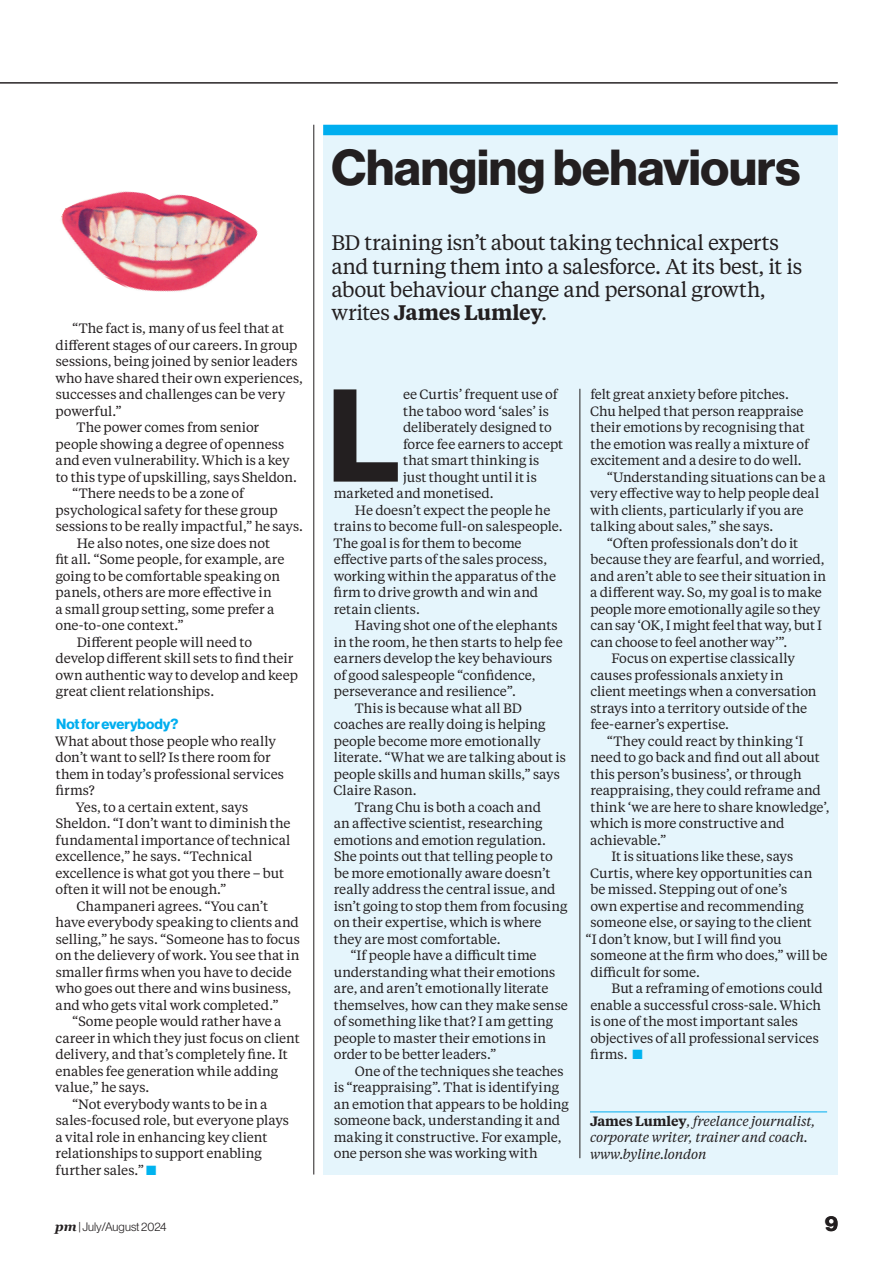
<style>
.page{position:relative;width:893px;height:1263px;background:#fff}
.page>*{position:absolute;margin:0;border:0;box-sizing:border-box;transform-origin:0 0}
.Body_Copy{font:128.85px "N Haas Grotesk DS Pro 75 Bd";color:#231f20}
._44_44pt_heading{font:49.5px "N Haas Grotesk DS Pro 75 Bd";color:#231f20}
.Standfirst{font:21px/23.2px "Tiempos Text";letter-spacing:-.02em;color:#231f20}
.t1{font:21px "N Haas Grotesk DS Pro 75 Bd";color:#231f20}
.Body_Blue_Heading{font:14.4px "N Haas Grotesk DS Pro 75 Bd";color:#00aeef}
.Body_Copy-2{font:13.5px/16.5px "Tiempos Text";letter-spacing:-.005em;color:#231f20}
.Bio_s{font:italic 13.5px/16.5px "Tiempos Text";letter-spacing:-.01em;color:#231f20}
.t2{font:12px "N Haas Grotesk DS Pro 45 Lt";color:#231f20}
.s1{color:#00b3ef}
.s2{font-weight:600}
.s3{font-weight:600;font-style:normal}
.s4{font-family:"Georgia";font-weight:700;font-style:italic;font-size:12.9px}
</style>
<div class="page">
<div style="left:323px;top:132px;width:515px;height:1042px;background:#e5f5fc"></div>
<hr style="left:590px;top:1112px;width:237px;height:1px;background:#00aeef">
<hr style="left:580px;top:389px;width:1px;height:769px;background:#231f20">
<svg style="left:826px;top:1216px;width:12px;height:15px"></svg>
<hr style="left:0;top:83px;width:838px;height:1px;background:#231f20">
<div style="left:323px;top:125px;width:515px;height:10px;background:#00aeef"></div>
<hr style="left:314px;top:125px;width:1px;height:1049px;background:#231f20">
<img style="left:61px;top:191px;width:197px;height:101px">
<p class="Body_Copy-2" style="left:56px;top:319px;width:249px;text-indent:17px">“The fact is, many of us feel that at different stages of our careers. In group sessions, being joined by senior leaders who have shared their own experiences, successes and challenges can be very powerful.”</p>
<p class="Body_Copy-2" style="left:56px;top:418px;width:243px;text-indent:21px">The power comes from senior people showing a degree of openness and even vulnerability. Which is a key to this type of upskilling, says Sheldon.</p>
<p class="Body_Copy-2" style="left:56px;top:484px;width:249px;text-indent:16px">“There needs to be a zone of psychological safety for these group sessions to be really impactful,” he says.</p>
<p class="Body_Copy-2" style="left:55px;top:534px;width:230px;text-indent:21px">He also notes, one size does not fit all. “Some people, for example, are going to be comfortable speaking on panels, others are more effective in<br>a small group setting, some prefer a one-to-one context.”</p>
<p class="Body_Copy-2" style="left:56px;top:633px;width:244px;text-indent:21px">Different people will need to develop different skill sets to find their own authentic way to develop and keep great client relationships.</p>
<p class="Body_Blue_Heading" style="left:56px;top:716px;width:124px">Not for everybody?</p>
<p class="Body_Copy-2" style="left:55px;top:732px;width:230px">What about those people who really don’t want to sell? Is there room for them in today’s professional services firms?</p>
<p class="Body_Copy-2" style="left:56px;top:798px;width:236px;text-indent:20px">Yes, to a certain extent, says Sheldon. “I don’t want to diminish the fundamental importance of technical excellence,” he says. “Technical excellence is what got you there – but often it will not be enough.”</p>
<p class="Body_Copy-2" style="left:55px;top:897px;width:246px;text-indent:21px">Champaneri agrees. “You can’t have everybody speaking to clients and selling,” he says. “Someone has to focus on the delievery of work. You see that in smaller firms when you have to decide who goes out there and wins business, and who gets vital work completed.”</p>
<p class="Body_Copy-2" style="left:55px;top:1012px;width:246px;text-indent:17px">“Some people would rather have a career in which they just focus on client delivery, and that’s completely fine. It enables fee generation while adding value,” he says.</p>
<p class="Body_Copy-2" style="left:56px;top:1095px;width:235px;text-indent:17px">“Not everybody wants to be in a sales-focused role, but everyone plays a vital role in enhancing key client relationships to support enabling further sales.” <span class="s1">■</span></p>
<p class="_44_44pt_heading" style="left:331px;top:139px;width:471px">Changing behaviours</p>
<p class="Standfirst" style="left:331px;top:230px;width:472px">BD training isn’t about taking technical experts and turning them into a salesforce. At its best, it is about behaviour change and personal growth, writes <span class="s2">James Lumley</span>.</p>
<p class="Body_Copy" style="left:327px;top:361px;width:74px">L</p>
<p class="Body_Copy-2" style="left:403px;top:385px;width:156px">ee Curtis’ frequent use of</p>
<p class="Body_Copy-2" style="left:403px;top:402px;width:147px">the taboo word ‘sales’ is</p>
<p class="Body_Copy-2" style="left:403px;top:418px;width:150px">deliberately designed to</p>
<p class="Body_Copy-2" style="left:403px;top:435px;width:162px">force fee earners to accept</p>
<p class="Body_Copy-2" style="left:403px;top:451px;width:138px">that smart thinking is</p>
<p class="Body_Copy-2" style="left:403px;top:468px;width:135px">just thought until it is</p>
<p class="Body_Copy-2" style="left:334px;top:484px;width:161px">marketed and monetised.</p>
<p class="Body_Copy-2" style="left:334px;top:501px;width:230px;text-indent:21px">He doesn’t expect the people he trains to become full-on salespeople.<br>The goal is for them to become effective parts of the sales process, working within the apparatus of the firm to drive growth and win and retain clients.</p>
<p class="Body_Copy-2" style="left:334px;top:616px;width:230px;text-indent:21px">Having shot one of the elephants in the room, he then starts to help fee earners develop the key behaviours of good salespeople “confidence, perseverance and resilience”.</p>
<p class="Body_Copy-2" style="left:334px;top:699px;width:234px;text-indent:21px">This is because what all BD coaches are really doing is helping people become more emotionally literate. “What we are talking about is people skills and human skills,” says<br>Claire Rason.</p>
<p class="Body_Copy-2" style="left:334px;top:798px;width:235px;text-indent:21px">Trang Chu is both a coach and<br>an affective scientist, researching emotions and emotion regulation.<br>She points out that telling people to be more emotionally aware doesn’t really address the central issue, and isn’t going to stop them from focusing on their expertise, which is where they are most comfortable.</p>
<p class="Body_Copy-2" style="left:334px;top:946px;width:236px;text-indent:17px">“If people have a difficult time understanding what their emotions are, and aren’t emotionally literate themselves, how can they make sense of something like that? I am getting people to master their emotions in order to be better leaders.”</p>
<p class="Body_Copy-2" style="left:334px;top:1062px;width:237px;text-indent:21px">One of the techniques she teaches is “reappraising”. That is identifying an emotion that appears to be holding someone back, understanding it and making it constructive. For example, one person she was working with</p>
<p class="Body_Copy-2" style="left:590px;top:385px;width:220px">felt great anxiety before pitches.<br>Chu helped that person reappraise their emotions by recognising that the emotion was really a mixture of excitement and a desire to do well.</p>
<p class="Body_Copy-2" style="left:590px;top:468px;width:237px;text-indent:17px">“Understanding situations can be a very effective way to help people deal with clients, particularly if you are talking about sales,” she says.</p>
<p class="Body_Copy-2" style="left:590px;top:534px;width:237px;text-indent:17px">“Often professionals don’t do it because they are fearful, and worried, and aren’t able to see their situation in a different way. So, my goal is to make people more emotionally agile so they can say ‘OK, I might feel that way, but I can choose to feel another way’”.</p>
<p class="Body_Copy-2" style="left:590px;top:649px;width:228px;text-indent:21px">Focus on expertise classically causes professionals anxiety in client meetings when a conversation strays into a territory outside of the fee-earner’s expertise.</p>
<p class="Body_Copy-2" style="left:590px;top:732px;width:241px;text-indent:17px">“They could react by thinking ‘I need to go back and find out all about this person’s business’, or through reappraising, they could reframe and think ‘we are here to share knowledge’, which is more constructive and achievable.”</p>
<p class="Body_Copy-2" style="left:611px;top:847px;width:183px">It is situations like these, says</p>
<p class="Body_Copy-2" style="left:590px;top:864px;width:224px">Curtis, where key opportunities can</p>
<p class="Body_Copy-2" style="left:591px;top:880px;width:198px">be missed. Stepping out of one’s</p>
<p class="Body_Copy-2" style="left:590px;top:897px;width:215px">own expertise and recommending</p>
<p class="Body_Copy-2" style="left:590px;top:913px;width:223px">someone else, or saying to the client</p>
<p class="Body_Copy-2" style="left:586px;top:930px;width:198px">“I don’t know, but I will find you</p>
<p class="Body_Copy-2" style="left:590px;top:946px;width:238px">someone at the firm who does,” will be</p>
<p class="Body_Copy-2" style="left:590px;top:963px;width:111px">difficult for some.</p>
<p class="Body_Copy-2" style="left:590px;top:979px;width:234px;text-indent:21px">But a reframing of emotions could enable a successful cross-sale. Which is one of the most important sales objectives of all professional services firms. <span class="s1">■</span></p>
<p class="Bio_s" style="left:590px;top:1112px;width:227px"><span class="s3">James Lumley</span>, freelance journalist, corporate writer, trainer and coach. www.byline.london</p>
<p class="t2" style="left:55px;top:1220px;width:113px"><span class="s4">pm</span> | July/August 2024</p>
<h3 class="t1" style="left:825px;top:1211px;width:14px">9</h3>
</div>
